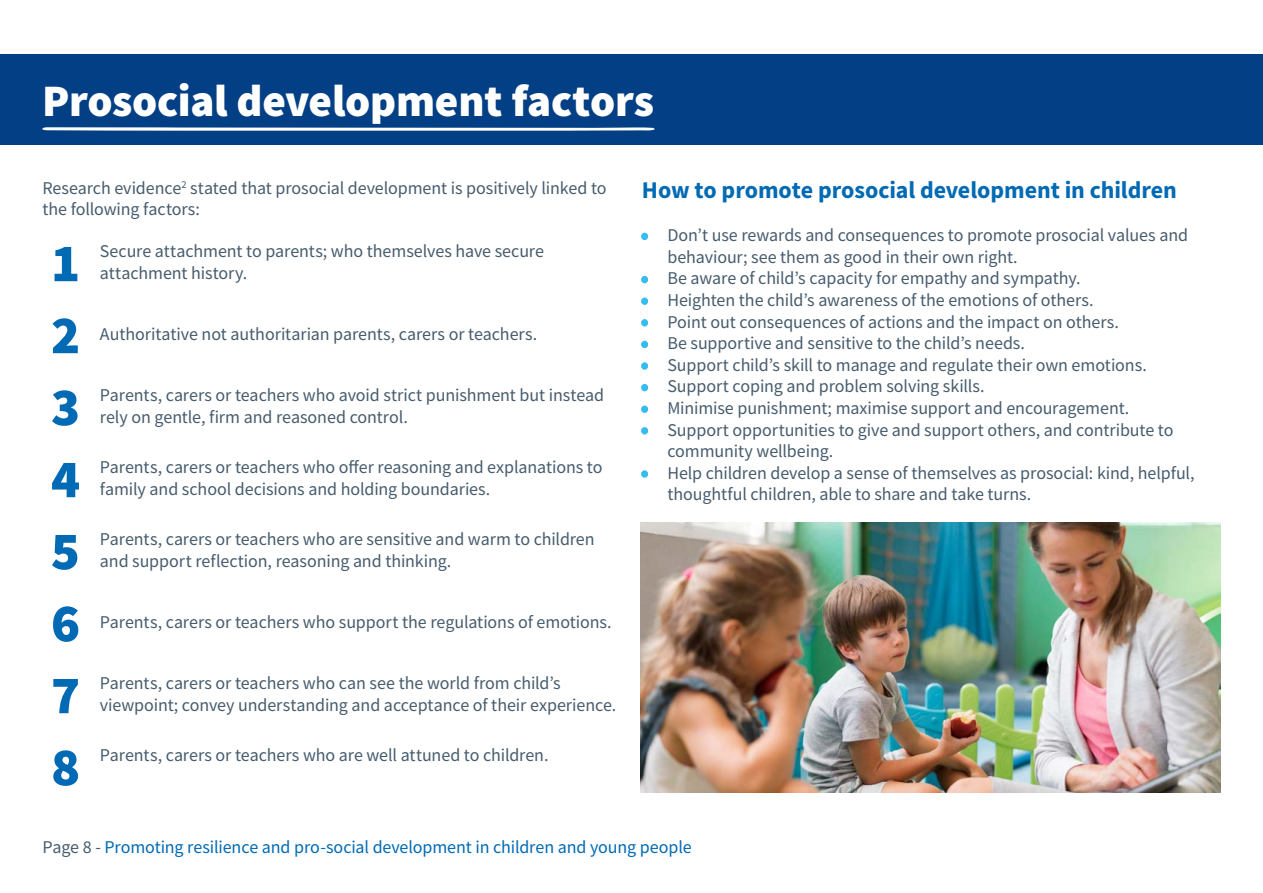
<style>
.page{position:relative;width:1263px;height:893px;background:#fff}
.page>*{position:absolute;margin:0;border:0;box-sizing:border-box;transform-origin:0 0}
.Number_highlights{font:900 54px "Source Sans Pro";color:#006ab4}
.t1{font:900 45px "Source Sans Pro";letter-spacing:-.005em;color:#fff}
.t2{font:700 24px "Source Sans Pro";letter-spacing:-.005em;color:#006ab4}
.Bullets_-_light_blue{font:18px/21.6px "Source Sans Pro";letter-spacing:-.005em;color:#475c6d}
.t3{font:18px "Source Sans Pro";letter-spacing:-.005em;color:#006ab4}
.s1{color:#36bcee}
.s2{color:#475c6d}
</style>
<div class="page">
<div style="left:0;top:54px;width:1263px;height:90px;background:#033f85"></div>
<svg style="left:42px;top:127px;width:613px;height:4px"></svg>
<img style="left:640px;top:522px;width:580px;height:270px">
<h1 class="t1" style="left:42px;top:70px;width:613px">Prosocial development factors</h1>
<p class="Bullets_-_light_blue" style="left:43px;top:177px;width:565px">Research evidence<sup>2</sup> stated that prosocial development is positively linked to the following factors:</p>
<p class="Number_highlights" style="left:51px;top:226px;width:31px">1</p>
<p class="Bullets_-_light_blue" style="left:100px;top:240px;width:446px">Secure attachment to parents; who themselves have secure attachment history.</p>
<p class="Number_highlights" style="left:51px;top:298px;width:31px">2</p>
<p class="Bullets_-_light_blue" style="left:100px;top:323px;width:439px">Authoritative not authoritarian parents, carers or teachers.</p>
<p class="Number_highlights" style="left:51px;top:370px;width:31px">3</p>
<p class="Bullets_-_light_blue" style="left:100px;top:384px;width:506px">Parents, carers or teachers who avoid strict punishment but instead rely on gentle, firm and reasoned control.</p>
<p class="Number_highlights" style="left:51px;top:442px;width:31px">4</p>
<p class="Bullets_-_light_blue" style="left:100px;top:456px;width:504px">Parents, carers or teachers who offer reasoning and explanations to family and school decisions and holding boundaries.</p>
<p class="Number_highlights" style="left:51px;top:514px;width:31px">5</p>
<p class="Bullets_-_light_blue" style="left:100px;top:528px;width:496px">Parents, carers or teachers who are sensitive and warm to children and support reflection, reasoning and thinking.</p>
<p class="Number_highlights" style="left:51px;top:586px;width:31px">6</p>
<p class="Bullets_-_light_blue" style="left:100px;top:611px;width:513px">Parents, carers or teachers who support the regulations of emotions.</p>
<p class="Number_highlights" style="left:51px;top:658px;width:31px">7</p>
<p class="Bullets_-_light_blue" style="left:100px;top:672px;width:518px">Parents, carers or teachers who can see the world from child’s viewpoint; convey understanding and acceptance of their experience.</p>
<p class="Number_highlights" style="left:51px;top:730px;width:31px">8</p>
<p class="Bullets_-_light_blue" style="left:100px;top:744px;width:450px">Parents, carers or teachers who are well attuned to children.</p>
<h2 class="t2" style="left:642px;top:174px;width:537px">How to promote prosocial development in children</h2>
<p class="Bullets_-_light_blue" style="left:667px;top:224px;width:522px;text-indent:-26px"><span class="s1">•</span> Don’t use rewards and consequences to promote prosocial values and behaviour; see them as good in their own right.</p>
<p class="Bullets_-_light_blue" style="left:642px;top:267px;width:440px"><span class="s1">•</span> Be aware of child’s capacity for empathy and sympathy.</p>
<p class="Bullets_-_light_blue" style="left:642px;top:289px;width:453px"><span class="s1">•</span> Heighten the child’s awareness of the emotions of others.</p>
<p class="Bullets_-_light_blue" style="left:642px;top:311px;width:479px"><span class="s1">•</span> Point out consequences of actions and the impact on others.</p>
<p class="Bullets_-_light_blue" style="left:642px;top:332px;width:385px"><span class="s1">•</span> Be supportive and sensitive to the child’s needs.</p>
<p class="Bullets_-_light_blue" style="left:642px;top:354px;width:506px"><span class="s1">•</span> Support child’s skill to manage and regulate their own emotions.</p>
<p class="Bullets_-_light_blue" style="left:642px;top:375px;width:344px"><span class="s1">•</span> Support coping and problem solving skills.</p>
<p class="Bullets_-_light_blue" style="left:642px;top:397px;width:489px"><span class="s1">•</span> Minimise punishment; maximise support and encouragement.</p>
<p class="Bullets_-_light_blue" style="left:667px;top:419px;width:508px;text-indent:-26px"><span class="s1">•</span> Support opportunities to give and support others, and contribute to community wellbeing.</p>
<p class="Bullets_-_light_blue" style="left:667px;top:462px;width:529px;text-indent:-26px"><span class="s1">•</span> Help children develop a sense of themselves as prosocial: kind, helpful, thoughtful children, able to share and take turns.</p>
<p class="t3" style="left:43px;top:835px;width:651px"><span class="s2">Page 8 -</span> Promoting resilience and pro-social development in children and young people</p>
</div>
